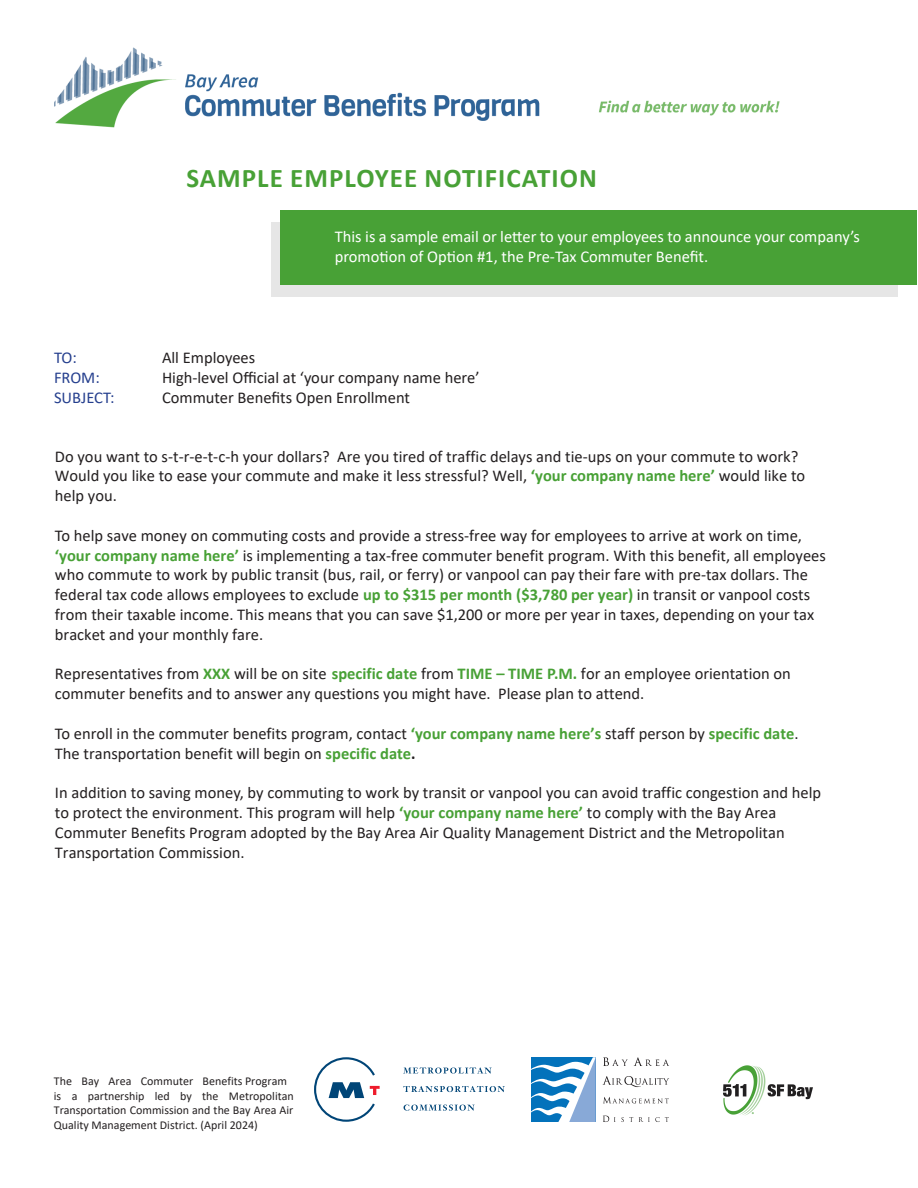
<style>
.page{position:relative;width:918px;height:1188px;background:#fff}
.page>*{position:absolute;margin:0;border:0;box-sizing:border-box;transform-origin:0 0}
.t1{font:700 27px "Calibri";letter-spacing:.04em;color:#48a136}
.t2{font:16.5px/19.8px "Calibri";color:#231f20}
.t3{font:16.5px/19.8px "Calibri";color:#fff}
.t4{font:16.5px "Calibri";color:#253f8e}
.t5{font:12px/14.4px "Calibri";color:#231f20}
.s1{font-weight:700;color:#48a136}
.s2{font-weight:700}
</style>
<div class="page">
<svg style="left:271px;top:222px;width:627px;height:74px;background:#dae0d8"></svg>
<img style="left:55px;top:47px;width:725px;height:81px">
<div style="left:281px;top:210px;width:636px;height:74px;background:#48a136"></div>
<svg style="left:403px;top:1067px;width:89px;height:7px"></svg>
<svg style="left:403px;top:1086px;width:102px;height:6px"></svg>
<svg style="left:404px;top:1105px;width:70px;height:6px"></svg>
<svg style="left:314px;top:1057px;width:66px;height:65px"></svg>
<svg style="left:531px;top:1057px;width:65px;height:65px"></svg>
<svg style="left:603px;top:1057px;width:25px;height:9px"></svg>
<svg style="left:634px;top:1057px;width:35px;height:9px"></svg>
<svg style="left:603px;top:1076px;width:66px;height:11px"></svg>
<svg style="left:603px;top:1097px;width:66px;height:6px"></svg>
<svg style="left:603px;top:1116px;width:30px;height:6px"></svg>
<svg style="left:639px;top:1117px;width:30px;height:5px"></svg>
<img style="left:723px;top:1065px;width:90px;height:51px">
<p class="t1" style="left:186px;top:159px;width:412px">SAMPLE EMPLOYEE NOTIFICATION</p>
<p class="t3" style="left:335px;top:227px;width:527px">This is a sample email or letter to your employees to announce your company’s promotion of Option #1, the Pre-Tax Commuter Benefit.</p>
<p class="t4" style="left:54px;top:346px;width:24px">TO:</p>
<p class="t2" style="left:162px;top:348px;width:95px">All Employees</p>
<p class="t4" style="left:54px;top:366px;width:47px">FROM:</p>
<p class="t2" style="left:162px;top:367px;width:319px">High-level Official at ‘your company name here’</p>
<p class="t4" style="left:54px;top:386px;width:62px">SUBJECT:</p>
<p class="t2" style="left:162px;top:387px;width:250px">Commuter Benefits Open Enrollment</p>
<p class="t2" style="left:55px;top:446px;width:752px">Do you want to s-t-r-e-t-c-h your dollars? Are you tired of traffic delays and tie-ups on your commute to work?<br>Would you like to ease your commute and make it less stressful? Well, <span class="s1">‘your company name here’</span> would like to help you.</p>
<p class="t2" style="left:55px;top:525px;width:773px">To help save money on commuting costs and provide a stress-free way for employees to arrive at work on time, <span class="s1">‘your company name here’</span> is implementing a tax-free commuter benefit program. With this benefit, all employees who commute to work by public transit (bus, rail, or ferry) or vanpool can pay their fare with pre-tax dollars. The federal tax code allows employees to exclude <span class="s1">up to $</span><span class="s1">315</span> <span class="s1">per month ($3,</span><span class="s1">78</span><span class="s1">0 per year)</span> in transit or vanpool costs from their taxable income. This means that you can save $1,200 or more per year in taxes, depending on your tax bracket and your monthly fare.</p>
<p class="t2" style="left:55px;top:664px;width:738px">Representatives from <span class="s1">XXX</span> will be on site <span class="s1">speci</span><span class="s1">f</span><span class="s1">ic date</span> from <span class="s1">TIME – TIME P.M.</span> for an employee orientation on commuter benefits and to answer any questions you might have. Please plan to attend.</p>
<p class="t2" style="left:55px;top:723px;width:745px">To enroll in the commuter benefits program, contact <span class="s1">‘your company name here’s</span> staff person by <span class="s1">specific date</span>.<br>The transportation benefit will begin on <span class="s1">specific date</span><span class="s2">.</span></p>
<p class="t2" style="left:55px;top:782px;width:768px">In addition to saving money, by commuting to work by transit or vanpool you can avoid traffic congestion and help to protect the environment. This program will help <span class="s1">‘your company name here’</span> to comply with the Bay Area Commuter Benefits Program adopted by the Bay Area Air Quality Management District and the Metropolitan Transportation Commission.</p>
<p class="t5" style="left:54px;top:1074px;width:241px">The Bay Area Commuter Benefits Program is a partnership led by the Metropolitan Transportation Commission and the Bay Area Air Quality Management District. (April 2024)</p>
</div>
